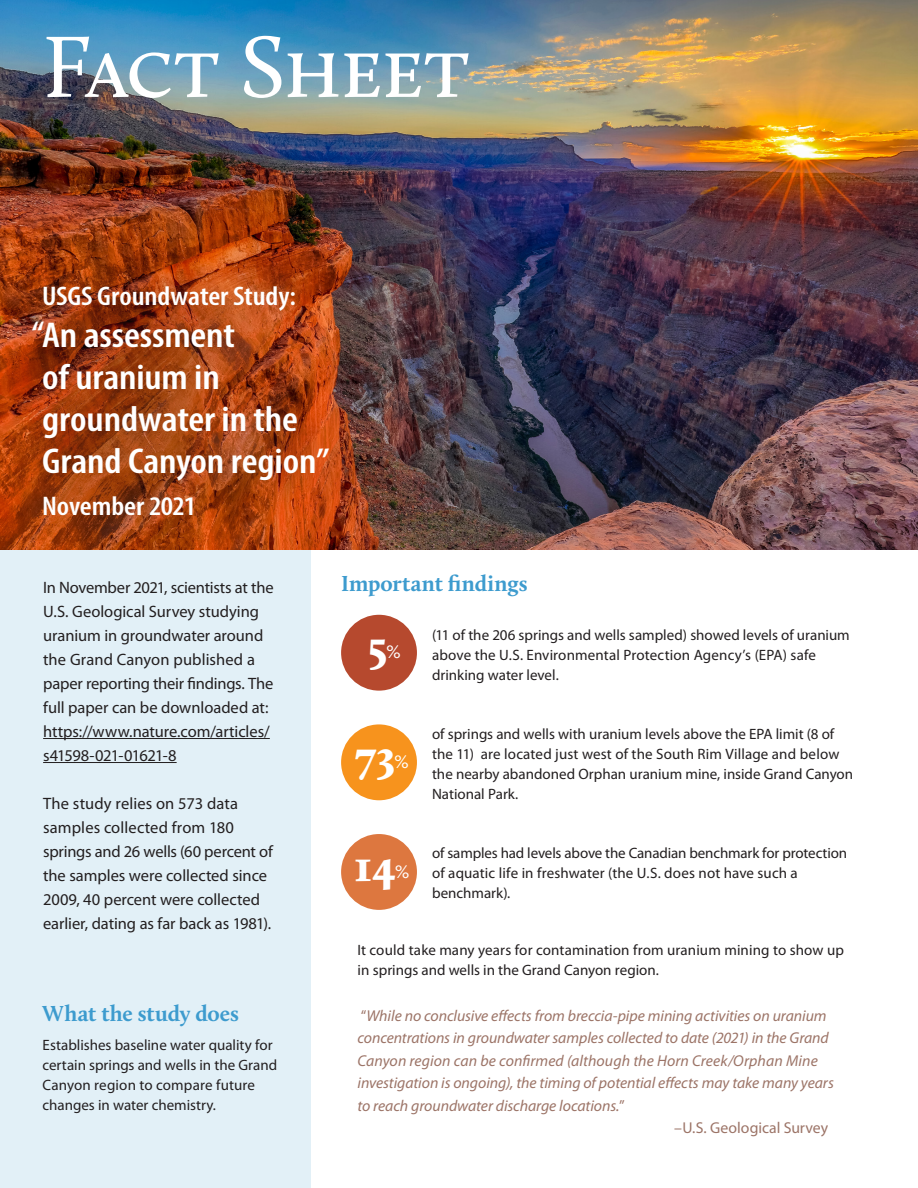
<style>
.page{position:relative;width:918px;height:1188px;background:#fff}
.page>*{position:absolute;margin:0;border:0;box-sizing:border-box;transform-origin:0 0}
.text{font:90px "Calluna";letter-spacing:-.02em;color:#fff}
.text-2{font:900 44.7px "Calluna";color:#fff}
.text-3{font:600 condensed 36px "Myriad Pro";letter-spacing:-.005em;color:#fff;scale:1.12 1}
.text-4{font:600 condensed 36px "Myriad Pro";letter-spacing:-.005em;color:#fff;scale:1.06 1}
.text-5{font:600 condensed 27px "Myriad Pro";letter-spacing:-.005em;color:#fff;scale:1.12 1}
.text-6{font:700 22.5px "Calluna";color:#3d9bce}
.text-7{font:600 19.2px "Calluna";color:#fff}
.text-8{font:16.5px/24px "Myriad Pro";letter-spacing:-.005em;color:#231f20}
.text-9{font:italic 15.75px/22.5px "Myriad Pro";letter-spacing:-.005em;color:#9c7467}
.text-10{font:15.75px "Myriad Pro";color:#9c7467}
.text-11{font:15px/19.8px "Myriad Pro";color:#231f20}
.s1{font-style:normal}
</style>
<div class="page">
<div style="left:0;top:540px;width:310px;height:648px;background:#e2f0f7"></div>
<img style="left:0;top:0;width:918px;height:549px">
<div style="left:7px;top:250px;width:355px;height:302px;background:#231f20;opacity:.75"></div>
<hr style="left:43px;top:738px;width:227px;height:1px;background:#231f20">
<hr style="left:43px;top:762px;width:134px;height:1px;background:#231f20">
<div style="left:341px;top:615px;width:76px;height:76px;background:#b6492e;border-radius:50%"></div>
<div style="left:341px;top:724px;width:76px;height:76px;background:#f7931d;border-radius:50%"></div>
<div style="left:341px;top:834px;width:76px;height:76px;background:#dd773f;border-radius:50%"></div>
<p class="text" style="left:43px;top:12px;width:429px">Fact Sheet</p>
<p class="text-5" style="left:42px;top:279px;width:228px">USGS Groundwater Study:</p>
<p class="text-4" style="left:32px;top:313px;width:193px">“An assessment</p>
<p class="text-3" style="left:42px;top:355px;width:160px">of uranium in</p>
<p class="text-3" style="left:42px;top:397px;width:230px">groundwater in the</p>
<p class="text-3" style="left:42px;top:439px;width:258px">Grand Canyon region”</p>
<p class="text-5" style="left:42px;top:489px;width:139px">November 2021</p>
<p class="text-8" style="left:43px;top:575px;width:232px">In November 2021, scientists at the<br>U.S. Geological Survey studying uranium in groundwater around the Grand Canyon published a paper reporting their findings. The full paper can be downloaded at:</p>
<p class="text-8" style="left:43px;top:719px;width:228px">https://www.nature.com/articles/ s41598-021-01621-8</p>
<p class="text-8" style="left:43px;top:791px;width:231px">The study relies on 573 data samples collected from 180 springs and 26 wells (60 percent of the samples were collected since<br>2009, 40 percent were collected earlier, dating as far back as 1981).</p>
<p class="text-6" style="left:43px;top:1000px;width:198px">What the study does</p>
<p class="text-11" style="left:43px;top:1035px;width:236px">Establishes baseline water quality for certain springs and wells in the Grand Canyon region to compare future changes in water chemistry.</p>
<p class="text-6" style="left:341px;top:570px;width:188px">Important findings</p>
<p class="text-2" style="left:369px;top:617px;width:21px">5</p>
<p class="text-7" style="left:387px;top:640px;width:16px">%</p>
<p class="text-2" style="left:355px;top:728px;width:42px">73</p>
<p class="text-7" style="left:394px;top:750px;width:16px">%</p>
<p class="text-2" style="left:354px;top:838px;width:44px">14</p>
<p class="text-7" style="left:395px;top:860px;width:16px">%</p>
<p class="text-11" style="left:432px;top:625px;width:419px">(11 of the 206 springs and wells sampled) showed levels of uranium above the U.S. Environmental Protection Agency’s (EPA) safe drinking water level.</p>
<p class="text-11" style="left:432px;top:724px;width:423px">of springs and wells with uranium levels above the EPA limit (8 of the 11) are located just west of the South Rim Village and below the nearby abandoned Orphan uranium mine, inside Grand Canyon National Park.</p>
<p class="text-11" style="left:432px;top:843px;width:417px">of samples had levels above the Canadian benchmark for protection of aquatic life in freshwater (the U.S. does not have such a benchmark).</p>
<p class="text-11" style="left:357px;top:940px;width:488px">It could take many years for contamination from uranium mining to show up</p>
<p class="text-11" style="left:357px;top:960px;width:303px">in springs and wells in the Grand Canyon region.</p>
<p class="text-9" style="left:357px;top:1004px;width:478px"><span class="s1">“</span>While no conclusive effects from breccia-pipe mining activities on uranium concentrations in groundwater samples collected to date (2021) in the Grand Canyon region can be confirmed (although the Horn Creek/Orphan Mine investigation is ongoing), the timing of potential effects may take many years</p>
<p class="text-9" style="left:357px;top:1094px;width:269px">to reach groundwater discharge locations.<span class="s1">”</span></p>
<p class="text-10" style="left:674px;top:1118px;width:155px">–U.S. Geological Survey</p>
</div>
